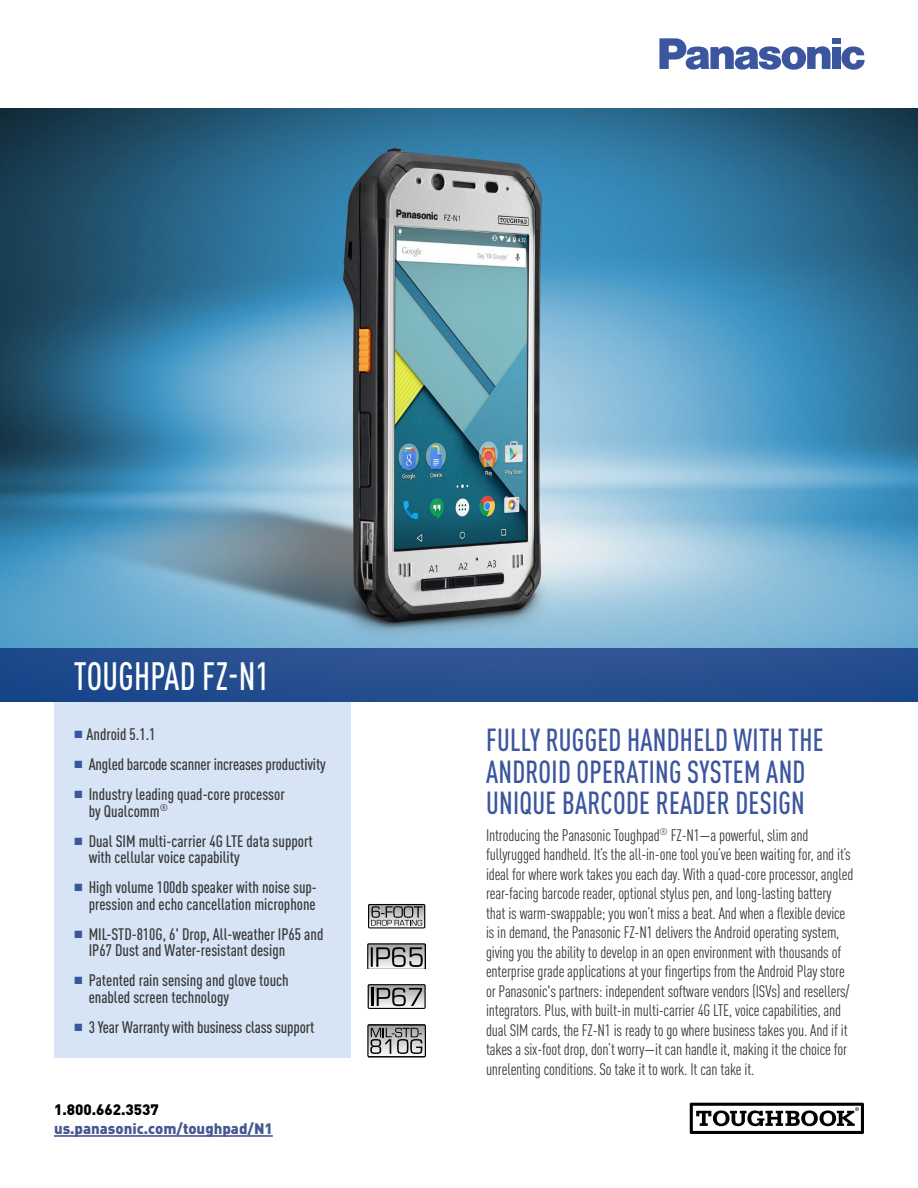
<style>
.page{position:relative;width:918px;height:1188px;background:#fff}
.page>*{position:absolute;margin:0;border:0;box-sizing:border-box;transform-origin:0 0}
.t1{font:500 condensed 39px "DINOT";letter-spacing:.01em;color:#fff;scale:.9 1}
.t2{font:500 condensed 31.5px/31.5px "DINOT";letter-spacing:.01em;color:#3b559f;scale:.91 1}
.t3{font:condensed 16.5px/19.5px "DINOT";letter-spacing:-.01em;color:#393939}
.t4{font:500 condensed 16.5px/16.5px "DINOT";color:#393939}
.t5{font:900 15px "DINOT";color:#465792}
.t6{font:900 15px "DINOT";color:#000}
.s1{color:#3b559f}
</style>
<div class="page">
<img style="left:0;top:108px;width:918px;height:540px">
<svg style="left:841px;top:46px;width:24px;height:24px"></svg>
<div style="left:832px;top:38px;width:8px;height:6px;background:#3b559f"></div>
<div style="left:832px;top:47px;width:8px;height:22px;background:#3b559f"></div>
<svg style="left:659px;top:38px;width:172px;height:32px"></svg>
<div style="left:54px;top:702px;width:297px;height:356px;background:#d7e4f5"></div>
<hr style="left:54px;top:1135px;width:219px;height:2px;background:#465792">
<div style="left:0;top:648px;width:918px;height:54px;background:#254e8f"></div>
<svg style="left:690px;top:1103px;width:174px;height:31px"></svg>
<img style="left:367px;top:944px;width:59px;height:25px">
<svg style="left:367px;top:1024px;width:59px;height:34px"></svg>
<svg style="left:368px;top:904px;width:57px;height:24px"></svg>
<svg style="left:368px;top:984px;width:58px;height:25px"></svg>
<h1 class="t1" style="left:74px;top:653px;width:219px">TOUGHPAD FZ-N1</h1>
<p class="t4" style="left:75px;top:726px;width:83px"><span class="s1">■</span> Android 5.1.1</p>
<p class="t4" style="left:75px;top:756px;width:253px"><span class="s1">■</span> Angled barcode scanner increases productivity</p>
<p class="t4" style="left:89px;top:786px;width:198px;text-indent:-14px"><span class="s1">■</span> Industry leading quad-core processor by Qualcomm<sup>®</sup></p>
<p class="t4" style="left:89px;top:833px;width:226px;text-indent:-14px"><span class="s1">■</span> Dual SIM multi-carrier 4G LTE data support with cellular voice capability</p>
<p class="t4" style="left:75px;top:879px;width:244px;text-align:right"><span class="s1">■</span> High volume 100db speaker with noise sup&shy;pression and echo cancellation microphone</p>
<p class="t4" style="left:89px;top:926px;width:236px;text-indent:-14px"><span class="s1">■</span> MIL-STD-810G, 6' Drop, All-weather IP65 and<br>IP67 Dust and Water-resistant design</p>
<p class="t4" style="left:89px;top:972px;width:201px;text-indent:-14px"><span class="s1">■</span> Patented rain sensing and glove touch enabled screen technology</p>
<p class="t4" style="left:75px;top:1019px;width:241px"><span class="s1">■</span> 3 Year Warranty with business class support</p>
<p class="t6" style="left:54px;top:1099px;width:106px">1.800.662.3537</p>
<p class="t5" style="left:54px;top:1119px;width:220px">us.panasonic.com/toughpad/N1</p>
<h2 class="t2" style="left:486px;top:724px;width:372px">FULLY RUGGED HANDHELD WITH THE<br>ANDROID OPERATING SYSTEM AND<br>UNIQUE BARCODE READER DESIGN</h2>
<p class="t3" style="left:486px;top:825px;width:369px">Introducing the Panasonic Toughpad<sup>®</sup> FZ-N1—a powerful, slim and fullyrugged handheld. It’s the all-in-one tool you’ve been waiting for, and it’s ideal for where work takes you each day. With a quad-core processor, angled rear-facing barcode reader, optional stylus pen, and long-lasting battery that is warm-swappable; you won’t miss a beat. And when a flexible device is in demand, the Panasonic FZ-N1 delivers the Android operating system, giving you the ability to develop in an open environment with thousands of enterprise grade applications at your fingertips from the Android Play store or Panasonic's partners: independent software vendors (ISVs) and resellers/ integrators. Plus, with built-in multi-carrier 4G LTE, voice capabilities, and dual SIM cards, the FZ-N1 is ready to go where business takes you. And if it takes a six-foot drop, don’t worry—it can handle it, making it the choice for unrelenting conditions. So take it to work. It can take it.</p>
</div>
